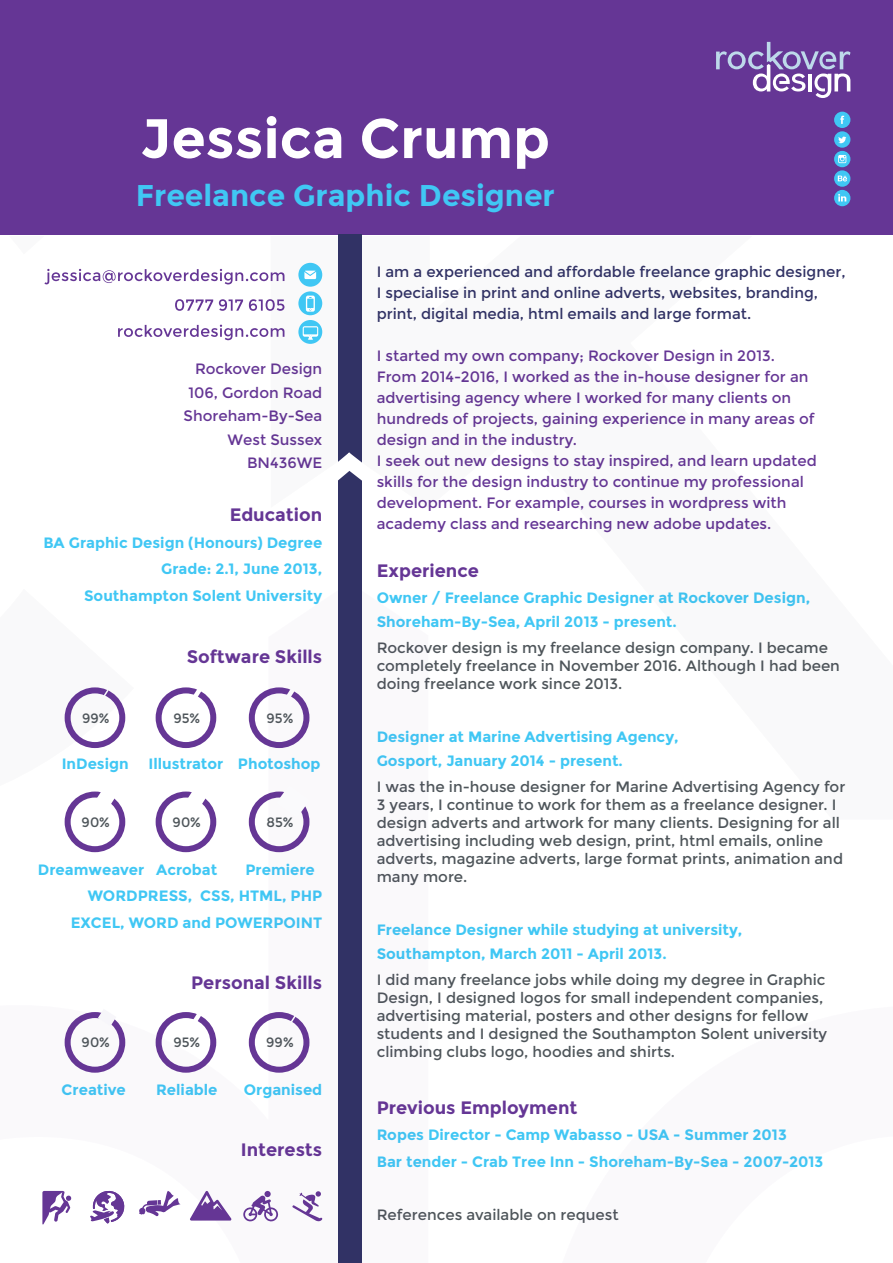
<style>
.page{position:relative;width:893px;height:1263px;background:#fff}
.page>*{position:absolute;margin:0;border:0;box-sizing:border-box;transform-origin:0 0}
.t1{font:700 55.5px "Montserrat";color:#fff}
.t2{font:700 30px "Montserrat";color:#40c7f4}
.t3{font:700 18px "Montserrat";color:#653695}
.t4{font:15px/18px "Montserrat";color:#4e555a}
.t5{font:700 15px/23.5px "Montserrat";color:#40c7f4}
.t6{font:15px/21px "Montserrat";color:#653695}
.t7{font:15px/21px "Montserrat";color:#313265}
.t8{font:13.5px "Montserrat";color:#4e555a}
</style>
<div class="page">
<div style="left:0;top:0;width:893px;height:235px;background:#653695"></div>
<svg style="left:716px;top:42px;width:134px;height:56px"></svg>
<svg style="left:42px;top:582px;width:320px;height:681px"></svg>
<div style="left:338px;top:235px;width:23px;height:1028px;background:#313265"></div>
<svg style="left:338px;top:452px;width:24px;height:34px"></svg>
<div style="left:65px;top:687px;width:60px;height:61px;border:6px solid #653695;border-radius:50%"></div>
<svg style="left:100px;top:688px;width:10px;height:13px"></svg>
<div style="left:249px;top:1012px;width:60px;height:61px;border:6px solid #653695;border-radius:50%"></div>
<svg style="left:289px;top:1011px;width:10px;height:13px"></svg>
<div style="left:156px;top:687px;width:60px;height:61px;border:6px solid #653695;border-radius:50%"></div>
<svg style="left:188px;top:683px;width:18px;height:21px"></svg>
<div style="left:156px;top:1012px;width:60px;height:61px;border:6px solid #653695;border-radius:50%"></div>
<svg style="left:188px;top:1007px;width:18px;height:21px"></svg>
<div style="left:249px;top:687px;width:60px;height:61px;border:6px solid #653695;border-radius:50%"></div>
<svg style="left:281px;top:683px;width:18px;height:21px"></svg>
<div style="left:156px;top:791px;width:60px;height:61px;border:6px solid #653695;border-radius:50%"></div>
<svg style="left:173px;top:772px;width:48px;height:51px"></svg>
<div style="left:249px;top:791px;width:60px;height:61px;border:6px solid #653695;border-radius:50%"></div>
<svg style="left:251px;top:757px;width:84px;height:89px"></svg>
<div style="left:65px;top:791px;width:60px;height:61px;border:6px solid #653695;border-radius:50%"></div>
<svg style="left:82px;top:772px;width:48px;height:51px"></svg>
<div style="left:65px;top:1012px;width:60px;height:61px;border:6px solid #653695;border-radius:50%"></div>
<svg style="left:83px;top:992px;width:48px;height:51px"></svg>
<svg style="left:118px;top:325px;width:166px;height:15px"></svg>
<svg style="left:175px;top:299px;width:109px;height:12px"></svg>
<svg style="left:44px;top:269px;width:240px;height:15px"></svg>
<svg style="left:834px;top:170px;width:16px;height:17px"></svg>
<svg style="left:838px;top:176px;width:9px;height:5px"></svg>
<div style="left:298px;top:263px;width:24px;height:24px;background:#40c7f4;border-radius:50%"></div>
<div style="left:304px;top:271px;width:12px;height:8px;background:#fff"></div>
<svg style="left:304px;top:270px;width:13px;height:7px"></svg>
<div style="left:834px;top:112px;width:16px;height:16px;background:#40c7f4;border-radius:50%"></div>
<svg style="left:840px;top:116px;width:4px;height:8px"></svg>
<svg style="left:834px;top:151px;width:16px;height:16px"></svg>
<svg style="left:838px;top:155px;width:8px;height:8px"></svg>
<div style="left:834px;top:190px;width:16px;height:16px;background:#40c7f4;border-radius:50%"></div>
<svg style="left:838px;top:194px;width:8px;height:7px"></svg>
<svg style="left:298px;top:320px;width:24px;height:24px"></svg>
<svg style="left:303px;top:326px;width:15px;height:14px"></svg>
<div style="left:298px;top:291px;width:24px;height:24px;background:#40c7f4;border-radius:50%"></div>
<svg style="left:306px;top:296px;width:9px;height:16px"></svg>
<div style="left:834px;top:131px;width:16px;height:17px;background:#40c7f4;border-radius:50%"></div>
<svg style="left:838px;top:137px;width:8px;height:6px"></svg>
<svg style="left:90px;top:1191px;width:34px;height:32px"></svg>
<svg style="left:42px;top:1191px;width:29px;height:33px"></svg>
<svg style="left:139px;top:1191px;width:42px;height:25px"></svg>
<svg style="left:292px;top:1191px;width:30px;height:30px"></svg>
<svg style="left:190px;top:1191px;width:41px;height:29px"></svg>
<svg style="left:243px;top:1195px;width:35px;height:26px"></svg>
<div style="left:264px;top:1191px;width:7px;height:6px;background:#653695;border-radius:50%"></div>
<h1 class="t1" style="left:141px;top:105px;width:411px">Jessica Crump</h1>
<h2 class="t2" style="left:136px;top:178px;width:421px">Freelance Graphic Designer</h2>
<p class="t6" style="left:184px;top:358px;width:140px;line-height:23.5px;text-align:right">Rockover Design<br>106, Gordon Road<br>Shoreham-By-Sea<br>West Sussex<br>BN436WE</p>
<p class="t3" style="left:230px;top:504px;width:94px">Education</p>
<p class="t5" style="left:43px;top:529px;width:280px;line-height:26.5px;text-align:right">BA Graphic Design (Honours) Degree<br>Grade: 2.1, June 2013,<br>Southampton Solent University</p>
<p class="t8" style="left:82px;top:710px;width:29px">99%</p>
<p class="t3" style="left:187px;top:646px;width:137px">Software Skills</p>
<p class="t8" style="left:173px;top:710px;width:28px">95%</p>
<p class="t8" style="left:267px;top:710px;width:28px">95%</p>
<p class="t5" style="left:62px;top:752px;width:69px">InDesign</p>
<p class="t5" style="left:149px;top:752px;width:174px">Illustrator Photoshop</p>
<p class="t8" style="left:82px;top:814px;width:30px">90%</p>
<p class="t8" style="left:173px;top:814px;width:30px">90%</p>
<p class="t8" style="left:266px;top:814px;width:29px">85%</p>
<p class="t5" style="left:38px;top:858px;width:181px">Dreamweaver Acrobat</p>
<p class="t5" style="left:245px;top:858px;width:71px">Premiere</p>
<p class="t5" style="left:88px;top:884px;width:236px">WORDPRESS, CSS, HTML, PHP</p>
<p class="t5" style="left:71px;top:911px;width:253px">EXCEL, WORD and POWERPOINT</p>
<p class="t8" style="left:82px;top:1035px;width:30px">90%</p>
<p class="t3" style="left:191px;top:972px;width:133px">Personal Skills</p>
<p class="t8" style="left:173px;top:1035px;width:28px">95%</p>
<p class="t8" style="left:266px;top:1035px;width:29px">99%</p>
<p class="t5" style="left:62px;top:1078px;width:66px">Creative</p>
<p class="t5" style="left:156px;top:1078px;width:63px">Reliable</p>
<p class="t5" style="left:244px;top:1078px;width:80px">Organised</p>
<p class="t3" style="left:241px;top:1139px;width:83px">Interests</p>
<p class="t7" style="left:377px;top:262px;width:470px">I am a experienced and affordable freelance graphic designer,<br>I specialise in print and online adverts, websites, branding, print, digital media, html emails and large format.</p>
<p class="t6" style="left:377px;top:346px;width:442px">I started my own company; Rockover Design in 2013.<br>From 2014-2016, I worked as the in-house designer for an advertising agency where I worked for many clients on hundreds of projects, gaining experience in many areas of design and in the industry.<br>I seek out new designs to stay inspired, and learn updated skills for the design industry to continue my professional development. For example, courses in wordpress with academy class and researching new adobe updates.</p>
<p class="t3" style="left:377px;top:559px;width:104px">Experience</p>
<p class="t5" style="left:377px;top:586px;width:435px">Owner / Freelance Graphic Designer at Rockover Design,<br>Shoreham-By-Sea, April 2013 - present.</p>
<p class="t4" style="left:377px;top:639px;width:465px">Rockover design is my freelance design company. I became completely freelance in November 2016. Although I had been doing freelance work since 2013.</p>
<p class="t5" style="left:377px;top:725px;width:303px">Designer at Marine Advertising Agency,<br>Gosport, January 2014 - present.</p>
<p class="t4" style="left:377px;top:778px;width:470px">I was the in-house designer for Marine Advertising Agency for 3 years, I continue to work for them as a freelance designer. I design adverts and artwork for many clients. Designing for all advertising including web design, print, html emails, online adverts, magazine adverts, large format prints, animation and many more.</p>
<p class="t5" style="left:377px;top:918px;width:367px">Freelance Designer while studying at university,<br>Southampton, March 2011 - April 2013.</p>
<p class="t4" style="left:377px;top:971px;width:452px">I did many freelance jobs while doing my degree in Graphic Design, I designed logos for small independent companies, advertising material, posters and other designs for fellow students and I designed the Southampton Solent university climbing clubs logo, hoodies and shirts.</p>
<p class="t3" style="left:377px;top:1097px;width:202px">Previous Employment</p>
<p class="t5" style="left:377px;top:1122px;width:448px;line-height:26.5px">Ropes Director - Camp Wabasso - USA - Summer 2013<br>Bar tender - Crab Tree Inn - Shoreham-By-Sea - 2007-2013</p>
<p class="t4" style="left:377px;top:1206px;width:244px">References available on request</p>
</div>
